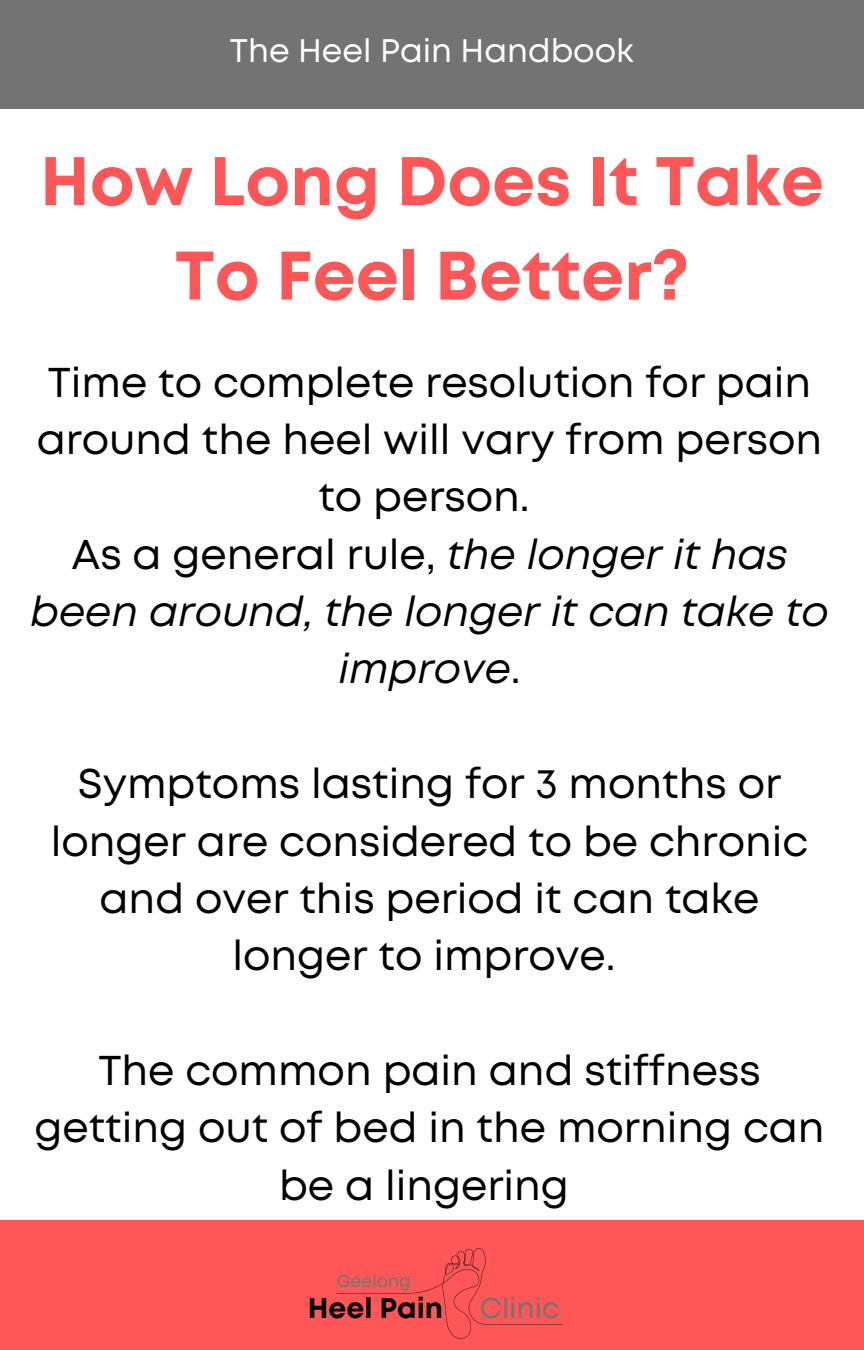
<style>
.page{position:relative;width:864px;height:1350px;background:#fff}
.page>*{position:absolute;margin:0;border:0;box-sizing:border-box;transform-origin:0 0}
.t1{font:700 68.62px/94.5px "Mont";color:#ff5757;text-align:center}
.t2{font:41.62px/57.4px "Mont";color:#000;text-align:center}
.t3{font:italic 41.62px/57.4px "Mont";color:#000;text-align:center}
.t4{font:32.62px "Mont";color:#fff}
.t5{font:700 28.57px "Mont";color:#000}
.t6{font:28.57px "Mont";color:#737373}
.t7{font:17.32px "Mont";color:#737373}
.s1{font-style:normal}
</style>
<div class="page">
<div style="left:0;top:1220px;width:864px;height:130px;background:#ff5757"></div>
<svg style="left:336px;top:1248px;width:227px;height:91px"></svg>
<div style="left:0;top:0;width:864px;height:109px;background:#737373"></div>
<p class="t4" style="left:230px;top:38px;width:406px">The Heel Pain Handbook</p>
<p class="t1" style="left:40px;top:139px;width:785px">How Long Does It Take<br>To Feel Better?</p>
<p class="t2" style="left:37px;top:356px;width:787px">Time to complete resolution for pain around the heel will vary from person to person.</p>
<p class="t3" style="left:30px;top:529px;width:800px"><span class="s1">As a general rule,</span> the longer it has been around, the longer it can take to improve<span class="s1">.</span></p>
<p class="t2" style="left:51px;top:758px;width:759px">Symptoms lasting for 3 months or longer are considered to be chronic and over this period it can take longer to improve.</p>
<p class="t2" style="left:34px;top:1045px;width:792px">The common pain and stiffness getting out of bed in the morning can be a lingering</p>
<p class="t7" style="left:337px;top:1275px;width:76px">Geelong</p>
<p class="t5" style="left:308px;top:1297px;width:137px">Heel Pain</p>
<p class="t6" style="left:480px;top:1297px;width:81px">Clinic</p>
</div>
